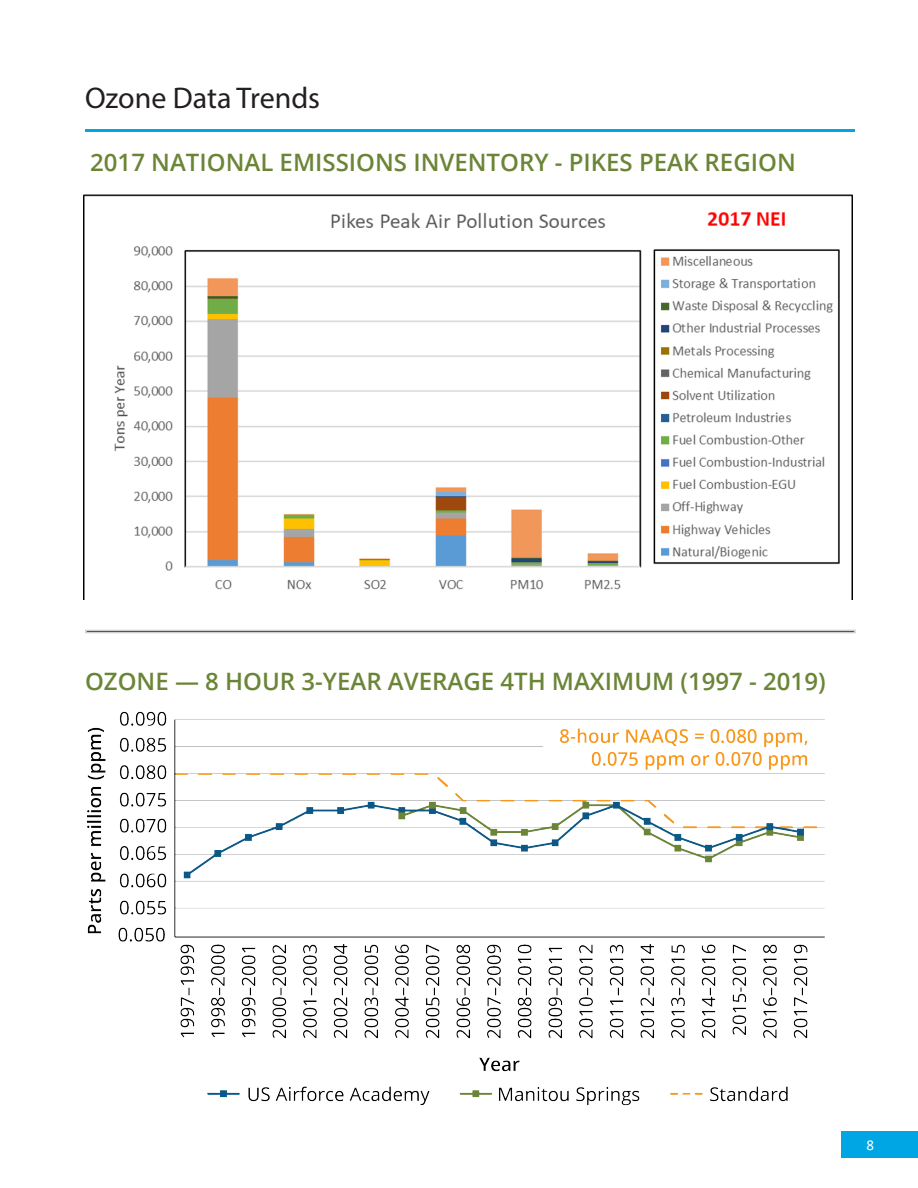
<style>
.page{position:relative;width:918px;height:1188px;background:#fff}
.page>*{position:absolute;margin:0;border:0;box-sizing:border-box;transform-origin:0 0}
.t1{font:30px "Myriad Pro";color:#231f20}
.t2{font:600 24px "Open Sans";color:#6b8537}
.t3{font:15px "Calibri";color:#fff}
</style>
<div class="page">
<img style="left:87px;top:711px;width:738px;height:395px">
<div style="left:85px;top:630px;width:771px;height:3px;background:#000064;border:2px solid #cdcece"></div>
<img style="left:84px;top:194px;width:768px;height:406px">
<hr style="left:85px;top:130px;width:769px;height:2px;background:#00a6e4">
<div style="left:841px;top:1131px;width:77px;height:27px;background:#00a6e4"></div>
<p class="t1" style="left:85px;top:80px;width:237px">Ozone Data Trends</p>
<h2 class="t2" style="left:90px;top:146px;width:707px">2017 NATIONAL EMISSIONS INVENTORY - PIKES PEAK REGION</h2>
<h2 class="t2" style="left:85px;top:665px;width:742px">OZONE — 8 HOUR 3-YEAR AVERAGE 4TH MAXIMUM (1997 - 2019)</h2>
<p class="t3" style="left:867px;top:1135px;width:9px">8</p>
</div>
